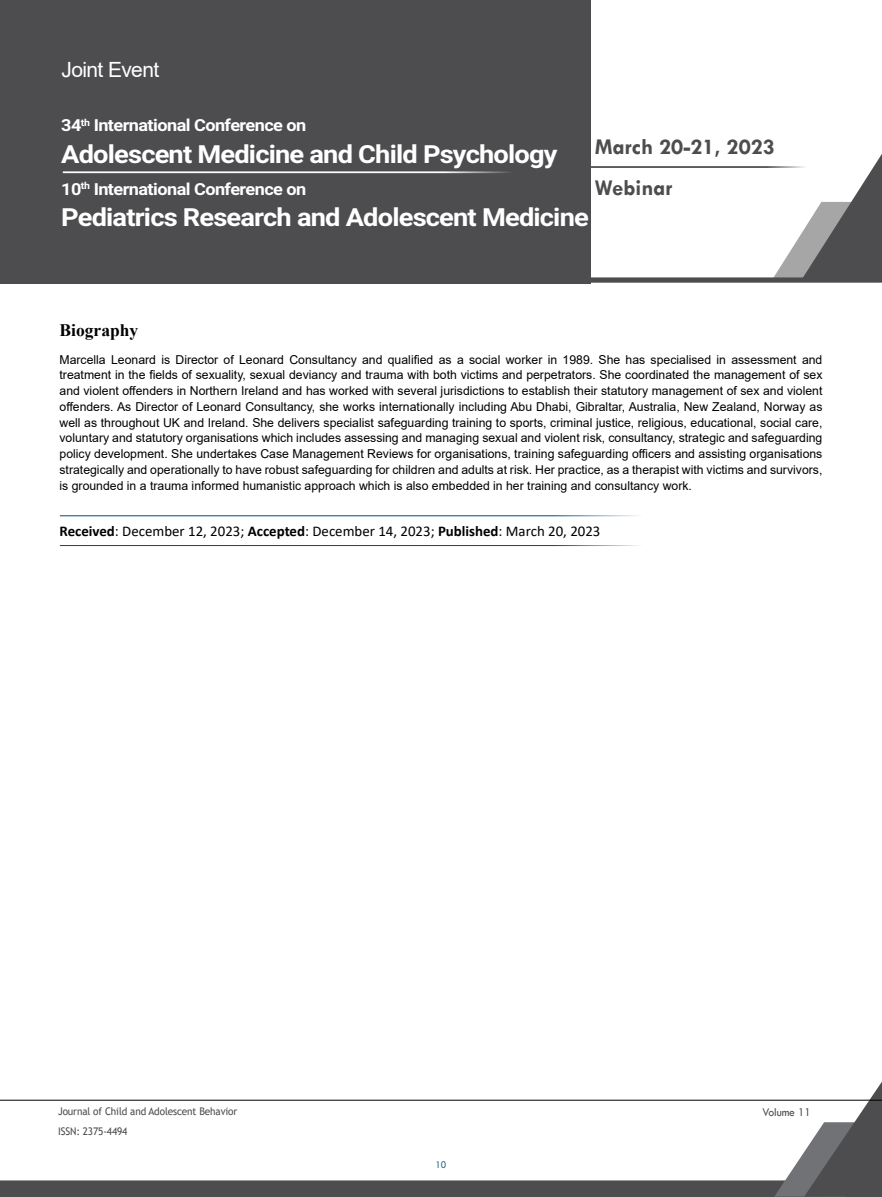
<style>
.page{position:relative;width:882px;height:1197px;background:#fff}
.page>*{position:absolute;margin:0;border:0;box-sizing:border-box;transform-origin:0 0}
.t1{font:700 25.03px "Roboto";letter-spacing:-.03em;color:#fff;scale:1.09 1}
.t2{font:700 22.75px/41.1px "Tw Cen";color:#4d4d4f}
.t3{font:21px "Arial";letter-spacing:-.03em;color:#fff}
.t4{font:700 17.5px "Times New Roman";color:#000}
.t5{font:700 16.62px "Roboto";letter-spacing:-.03em;color:#fff;scale:1.09 1}
.t6{font:14.88px "Calibri";color:#000}
.t7{font:12.25px/15.8px "Arial";color:#000;text-align:justify}
.t8{font:12.25px "Tw Cen";letter-spacing:-.01em;color:#4d4d4f;scale:.95 1}
.t9{font:10.5px "Trebuchet MS";letter-spacing:-.01em;color:#4d4d4f;scale:.95 1}
.t10{font:10.5px "Tw Cen";color:#15697e;scale:.95 1}
.s1{font-weight:700}
</style>
<div class="page">
<svg style="left:0;top:1081px;width:882px;height:116px"></svg>
<hr style="left:0;top:1100px;width:882px;height:1px;background:#000">
<div style="left:0;top:0;width:590px;height:283px;background:#4d4d4f"></div>
<svg style="left:62px;top:153px;width:820px;height:130px"></svg>
<hr style="left:63px;top:171px;width:478px;height:2px;background:#fff">
<hr style="left:60px;top:515px;width:618px;height:1px;background:#004b84">
<hr style="left:60px;top:545px;width:618px;height:1px;background:#004b84">
<h3 class="t3" style="left:62px;top:55px;width:99px">Joint Event</h3>
<h3 class="t5" style="left:61px;top:114px;width:226px">34<sup>th</sup> International Conference on</h3>
<h1 class="t1" style="left:61px;top:136px;width:457px">Adolescent Medicine and Child Psychology</h1>
<h3 class="t5" style="left:61px;top:177px;width:226px">10<sup>th</sup> International Conference on</h3>
<h1 class="t1" style="left:61px;top:200px;width:486px">Pediatrics Research and Adolescent Medicine</h1>
<h2 class="t2" style="left:595px;top:126px;width:182px">March 20-21, 2023<br>Webinar</h2>
<h3 class="t4" style="left:60px;top:317px;width:80px">Biography</h3>
<p class="t7" style="left:60px;top:351px;width:764px">Marcella Leonard is Director of Leonard Consultancy and qualified as a social worker in 1989. She has specialised in assessment and treatment in the fields of sexuality, sexual deviancy and trauma with both victims and perpetrators. She coordinated the management of sex and violent offenders in Northern Ireland and has worked with several jurisdictions to establish their statutory management of sex and violent offenders. As Director of Leonard Consultancy, she works internationally including Abu Dhabi, Gibraltar, Australia, New Zealand, Norway as well as throughout UK and Ireland. She delivers specialist safeguarding training to sports, criminal justice, religious, educational, social care, voluntary and statutory organisations which includes assessing and managing sexual and violent risk, consultancy, strategic and safeguarding policy development. She undertakes Case Management Reviews for organisations, training safeguarding officers and assisting organisations strategically and operationally to have robust safeguarding for children and adults at risk. Her practice, as a therapist with victims and survivors, is grounded in a trauma informed humanistic approach which is also embedded in her training and consultancy work.</p>
<p class="t6" style="left:60px;top:521px;width:542px"><span class="s1">Received</span>: December 12, 2023; <span class="s1">Accepted</span>: December 14, 2023; <span class="s1">Published</span>: March 20, 2023</p>
<p class="t9" style="left:58px;top:1105px;width:190px">Journal of Child and Adolescent Behavior</p>
<p class="t8" style="left:762px;top:1104px;width:53px">Volume 11</p>
<p class="t9" style="left:58px;top:1125px;width:75px">ISSN: 2375-4494</p>
<p class="t10" style="left:436px;top:1159px;width:13px">10</p>
</div>
